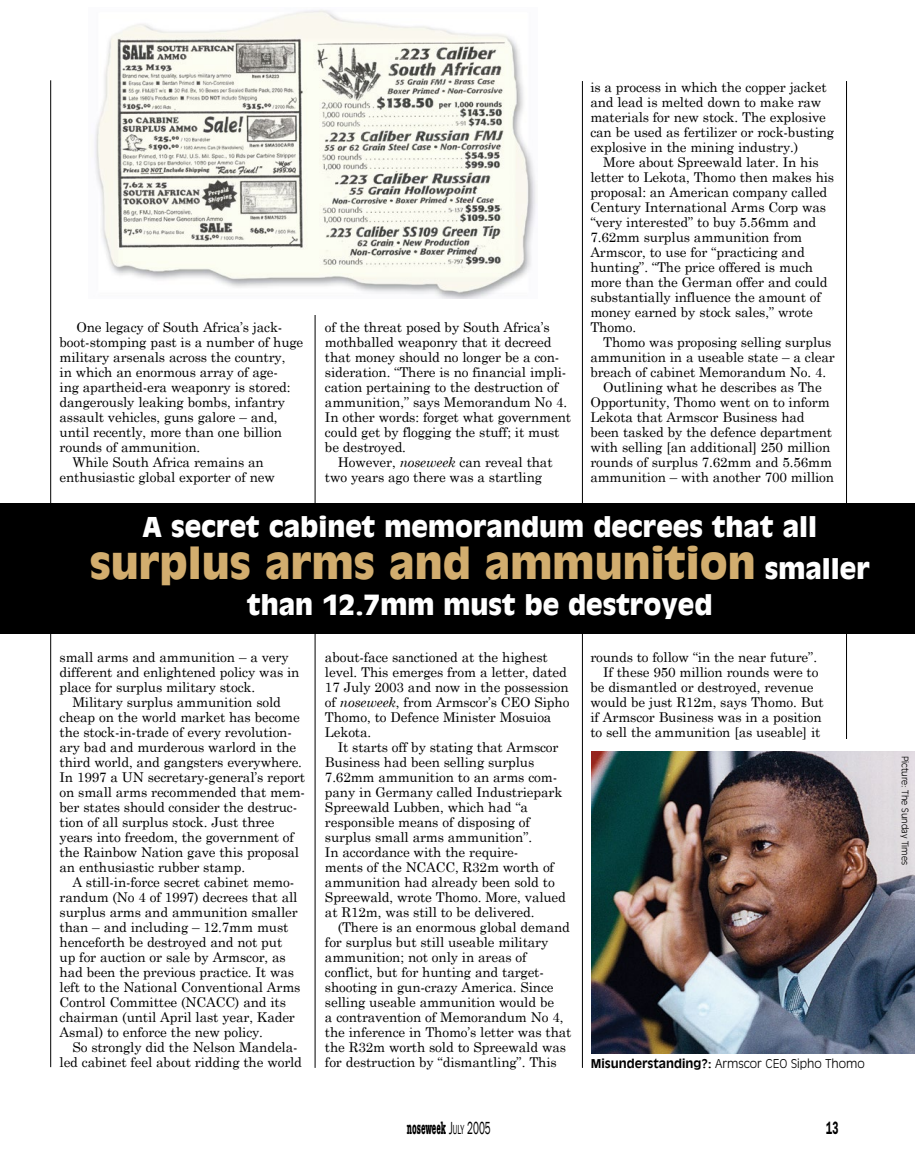
<style>
.page{position:relative;width:915px;height:1170px;background:#fff}
.page>*{position:absolute;margin:0;border:0;box-sizing:border-box;transform-origin:0 0}
.t1{font:900 42px "Antique Olive";color:#d2ad6e}
.t2{font:900 27px "Antique Olive";color:#fff}
.t3{font:700 condensed 18px "American Typewriter";color:#000;scale:.56 1}
.t4{font:600 18px "Franklin Gothic";color:#000;scale:.56 1}
.t5{font:13.5px/15px "Century Schoolbook";letter-spacing:-.01em;color:#000}
.t6{font:300 12px "Antique Olive";color:#000}
.t7{font:300 9px "Antique Olive";color:#000}
.s1{font-style:italic}
.s2{font-size:27px;color:#fff}
.s3{font-weight:700}
.s4{font-family:"Franklin Gothic";font-weight:400;font-stretch:normal}
.s5{font-family:"Franklin Gothic";font-weight:400;font-stretch:normal;font-size:13.5px}
</style>
<div class="page">
<hr style="left:50px;top:80px;width:1px;height:987px;background:#000">
<hr style="left:314px;top:81px;width:1px;height:986px;background:#000">
<hr style="left:582px;top:81px;width:1px;height:986px;background:#000">
<hr style="left:845px;top:81px;width:1px;height:986px;background:#000">
<div style="left:597px;top:739px;width:317px;height:331px;background:#fff"></div>
<div style="left:60px;top:7px;width:501px;height:308px;background:#fff"></div>
<img style="left:94px;top:10px;width:442px;height:288px">
<img style="left:591px;top:751px;width:323px;height:302px">
<div style="left:0;top:503px;width:914px;height:131px;background:#000"></div>
<p class="t5" style="left:76px;top:319px;width:207px">One legacy of South Africa’s jack-</p>
<p class="t5" style="left:60px;top:334px;width:245px">boot-stomping past is a number of huge</p>
<p class="t5" style="left:60px;top:349px;width:227px">military arsenals across the country,</p>
<p class="t5" style="left:60px;top:364px;width:220px">in which an enormous array of age-</p>
<p class="t5" style="left:60px;top:379px;width:232px">ing apartheid-era weaponry is stored:</p>
<p class="t5" style="left:60px;top:394px;width:227px">dangerously leaking bombs, infantry</p>
<p class="t5" style="left:60px;top:409px;width:219px">assault vehicles, guns galore – and,</p>
<p class="t5" style="left:60px;top:424px;width:224px">until recently, more than one billion</p>
<p class="t5" style="left:60px;top:439px;width:142px">rounds of ammunition.</p>
<p class="t5" style="left:72px;top:454px;width:193px">While South Africa remains an</p>
<p class="t5" style="left:60px;top:469px;width:217px">enthusiastic global exporter of new</p>
<p class="t5" style="left:325px;top:319px;width:247px">of the threat posed by South Africa’s mothballed weaponry that it decreed that money should no longer be a con&shy;sideration. “There is no financial impli&shy;cation pertaining to the destruction of ammunition,” says Memorandum No 4.<br>In other words: forget what government could get by flogging the stuff; it must be destroyed.</p>
<p class="t5" style="left:325px;top:454px;width:229px;text-indent:13px">However, <span class="s1">noseweek</span> can reveal that two years ago there was a startling</p>
<p class="t5" style="left:590px;top:79px;width:245px">is a process in which the copper jacket and lead is melted down to make raw materials for new stock. The explosive can be used as fertilizer or rock-busting explosive in the mining industry.)</p>
<p class="t5" style="left:590px;top:154px;width:245px;text-indent:13px">More about Spreewald later. In his letter to Lekota, Thomo then makes his proposal: an American company called Century International Arms Corp was “very interested” to buy 5.56mm and 7.62mm surplus ammunition from Armscor, to use for “practicing and hunting”. “The price offered is much more than the German offer and could substantially influence the amount of money earned by stock sales,” wrote Thomo.</p>
<p class="t5" style="left:603px;top:334px;width:230px">Thomo was proposing selling surplus</p>
<p class="t5" style="left:590px;top:349px;width:246px">ammunition in a useable state – a clear</p>
<p class="t5" style="left:590px;top:364px;width:237px">breach of cabinet Memorandum No. 4.</p>
<p class="t5" style="left:603px;top:379px;width:220px">Outlining what he describes as The</p>
<p class="t5" style="left:590px;top:394px;width:241px">Opportunity, Thomo went on to inform</p>
<p class="t5" style="left:590px;top:409px;width:216px">Lekota that Armscor Business had</p>
<p class="t5" style="left:590px;top:424px;width:243px">been tasked by the defence department</p>
<p class="t5" style="left:590px;top:439px;width:241px">with selling [an additional] 250 million</p>
<p class="t5" style="left:590px;top:454px;width:243px">rounds of surplus 7.62mm and 5.56mm</p>
<p class="t5" style="left:590px;top:469px;width:245px">ammunition – with another 700 million</p>
<h2 class="t2" style="left:142px;top:510px;width:676px">A secret cabinet memorandum decrees that all</h2>
<h1 class="t1" style="left:90px;top:538px;width:781px">surplus arms and ammunition <span class="s2">smaller</span></h1>
<h2 class="t2" style="left:247px;top:588px;width:466px">than 12.7mm must be destroyed</h2>
<p class="t5" style="left:60px;top:649px;width:241px">small arms and ammunition – a very different and enlightened policy was in place for surplus military stock.</p>
<p class="t5" style="left:60px;top:694px;width:247px;text-indent:13px">Military surplus ammunition sold cheap on the world market has become the stock-in-trade of every revolution&shy;ary bad and murderous warlord in the third world, and gangsters everywhere.<br>In 1997 a UN secretary-general’s report on small arms recommended that mem&shy;ber states should consider the destruc&shy;tion of all surplus stock. Just three years into freedom, the government of the Rainbow Nation gave this proposal an enthusiastic rubber stamp.</p>
<p class="t5" style="left:60px;top:874px;width:242px;text-indent:13px">A still-in-force secret cabinet memo&shy;randum (No 4 of 1997) decrees that all surplus arms and ammunition smaller than – and including – 12.7mm must henceforth be destroyed and not put up for auction or sale by Armscor, as had been the previous practice. It was left to the National Conventional Arms Control Committee (NCACC) and its chairman (until April last year, Kader Asmal) to enforce the new policy.</p>
<p class="t5" style="left:60px;top:1039px;width:244px;text-indent:13px">So strongly did the Nelson Mandela&shy;led cabinet feel about ridding the world</p>
<p class="t5" style="left:325px;top:649px;width:246px">about-face sanctioned at the highest level. This emerges from a letter, dated<br>17 July 2003 and now in the possession of <span class="s1">noseweek</span>, from Armscor’s CEO Sipho<br>Thomo, to Defence Minister Mosuioa<br>Lekota.</p>
<p class="t5" style="left:325px;top:739px;width:242px;text-indent:13px">It starts off by stating that Armscor Business had been selling surplus 7.62mm ammunition to an arms com&shy;pany in Germany called Industriepark Spreewald Lubben, which had “a responsible means of disposing of surplus small arms ammunition”.<br>In accordance with the require-<br>ments of the NCACC, R32m worth of ammunition had already been sold to Spreewald, wrote Thomo. More, valued at R12m, was still to be delivered.</p>
<p class="t5" style="left:325px;top:919px;width:248px;text-indent:13px">(There is an enormous global demand for surplus but still useable military ammunition; not only in areas of conflict, but for hunting and target&shy;shooting in gun-crazy America. Since selling useable ammunition would be<br>a contravention of Memorandum No 4, the inference in Thomo’s letter was that the R32m worth sold to Spreewald was for destruction by “dismantling”. This</p>
<p class="t5" style="left:590px;top:649px;width:228px">rounds to follow “in the near future”.</p>
<p class="t5" style="left:603px;top:664px;width:217px">If these 950 million rounds were to</p>
<p class="t5" style="left:590px;top:679px;width:225px">be dismantled or destroyed, revenue</p>
<p class="t5" style="left:590px;top:694px;width:235px">would be just R12m, says Thomo. But</p>
<p class="t5" style="left:590px;top:709px;width:233px">if Armscor Business was in a position</p>
<p class="t5" style="left:590px;top:724px;width:231px">to sell the ammunition [as useable] it</p>
<p class="t6" style="left:590px;top:1056px;width:275px"><span class="s3">Misunderstanding?:</span> Armscor CEO Sipho Thomo</p>
<h3 class="t3" style="left:407px;top:1116px;width:151px">noseweek <span class="s4">J</span><span class="s5">uly</span> <span class="s4">2005</span></h3>
<h3 class="t4" style="left:826px;top:1117px;width:23px">13</h3>
<p class="t7" style="left:910px;top:755px;width:110px;rotate:90deg">Picture: The Sunday Times</p>
</div>
